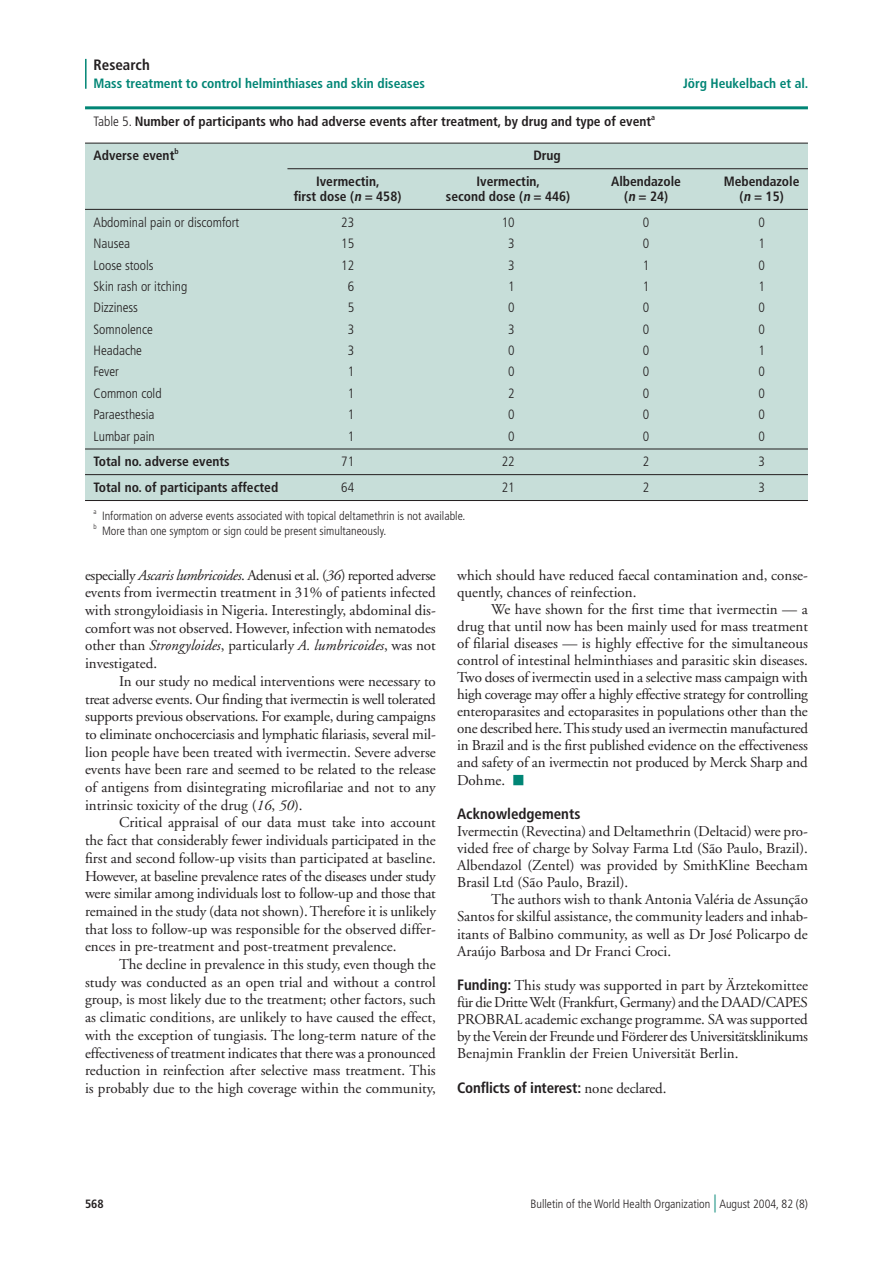
<style>
.page{position:relative;width:893px;height:1263px;background:#fff}
.page>*{position:absolute;margin:0;border:0;box-sizing:border-box;transform-origin:0 0}
.t1{font:15px/17.7px "Adobe Garamond";color:#231f20;text-align:justify}
.t2{font:700 condensed 15px "Frutiger";color:#231f20}
.t3{font:700 condensed 13.5px "Frutiger";color:#231f20}
.t4{font:300 condensed 13.5px "Frutiger";color:#231f20}
.t5{font:700 condensed 13.5px "Frutiger";color:#008575}
.t6{font:300 condensed 12px "Frutiger";color:#231f20}
.t7{font:700 condensed 12px "Frutiger";color:#231f20}
.t8{font:300 condensed 7.05px "Frutiger";color:#231f20}
.s1{font-weight:300}
.s2{font-style:italic}
.s3{font-family:"Frutiger";font-weight:700;font-stretch:condensed}
.s4{font-family:"Adobe Garamond";font-weight:400;font-stretch:normal}
.s5{font-size:18px;color:#008575}
</style>
<div class="page">
<hr style="left:85px;top:59px;width:2px;height:30px;background:#008575">
<div style="left:85px;top:143px;width:723px;height:357px;background:#c7ded9"></div>
<hr style="left:85px;top:106px;width:723px;height:3px;background:#008575">
<hr style="left:85px;top:143px;width:723px;height:1px;background:#231f20">
<hr style="left:287px;top:168px;width:521px;height:1px;background:#231f20">
<hr style="left:85px;top:209px;width:723px;height:1px;background:#231f20">
<hr style="left:85px;top:449px;width:723px;height:1px;background:#231f20">
<hr style="left:85px;top:474px;width:723px;height:1px;background:#231f20">
<hr style="left:85px;top:500px;width:723px;height:1px;background:#231f20">
<p class="t2" style="left:94px;top:56px;width:58px">Research</p>
<p class="t5" style="left:94px;top:75px;width:333px">Mass treatment to control helminthiases and skin diseases</p>
<p class="t5" style="left:683px;top:75px;width:127px">Jörg Heukelbach et al.</p>
<p class="t3" style="left:94px;top:114px;width:563px"><span class="s1">Table 5.</span> Number of participants who had adverse events after treatment, by drug and type of event<sup>a</sup></p>
<p class="t3" style="left:94px;top:148px;width:87px">Adverse event<sup>b</sup></p>
<p class="t3" style="left:533px;top:148px;width:29px">Drug</p>
<p class="t3" style="left:316px;top:173px;width:65px">Ivermectin,</p>
<p class="t3" style="left:477px;top:173px;width:65px">Ivermectin,</p>
<p class="t3" style="left:611px;top:173px;width:71px">Albendazole</p>
<p class="t3" style="left:724px;top:173px;width:77px">Mebendazole</p>
<p class="t3" style="left:294px;top:188px;width:109px">first dose (<span class="s2">n</span> = 458)</p>
<p class="t3" style="left:446px;top:188px;width:126px">second dose (<span class="s2">n</span> = 446)</p>
<p class="t3" style="left:624px;top:188px;width:46px">(<span class="s2">n</span> = 24)</p>
<p class="t3" style="left:739px;top:188px;width:46px">(<span class="s2">n</span> = 15)</p>
<p class="t4" style="left:94px;top:214px;width:147px">Abdominal pain or discomfort</p>
<p class="t4" style="left:341px;top:214px;width:14px">23</p>
<p class="t4" style="left:502px;top:214px;width:14px">10</p>
<p class="t4" style="left:643px;top:214px;width:8px">0</p>
<p class="t4" style="left:758px;top:214px;width:8px">0</p>
<p class="t4" style="left:94px;top:236px;width:38px">Nausea</p>
<p class="t4" style="left:341px;top:236px;width:14px">15</p>
<p class="t4" style="left:508px;top:236px;width:8px">3</p>
<p class="t4" style="left:643px;top:236px;width:8px">0</p>
<p class="t4" style="left:758px;top:236px;width:8px">1</p>
<p class="t4" style="left:94px;top:257px;width:62px">Loose stools</p>
<p class="t4" style="left:341px;top:257px;width:14px">12</p>
<p class="t4" style="left:508px;top:257px;width:8px">3</p>
<p class="t4" style="left:643px;top:257px;width:8px">1</p>
<p class="t4" style="left:758px;top:257px;width:8px">0</p>
<p class="t4" style="left:94px;top:279px;width:95px">Skin rash or itching</p>
<p class="t4" style="left:348px;top:279px;width:8px">6</p>
<p class="t4" style="left:508px;top:279px;width:8px">1</p>
<p class="t4" style="left:643px;top:279px;width:8px">1</p>
<p class="t4" style="left:758px;top:279px;width:8px">1</p>
<p class="t4" style="left:94px;top:300px;width:46px">Dizziness</p>
<p class="t4" style="left:348px;top:300px;width:8px">5</p>
<p class="t4" style="left:508px;top:300px;width:8px">0</p>
<p class="t4" style="left:643px;top:300px;width:8px">0</p>
<p class="t4" style="left:758px;top:300px;width:8px">0</p>
<p class="t4" style="left:94px;top:321px;width:61px">Somnolence</p>
<p class="t4" style="left:348px;top:321px;width:8px">3</p>
<p class="t4" style="left:508px;top:321px;width:8px">3</p>
<p class="t4" style="left:643px;top:321px;width:8px">0</p>
<p class="t4" style="left:758px;top:321px;width:8px">0</p>
<p class="t4" style="left:94px;top:343px;width:50px">Headache</p>
<p class="t4" style="left:348px;top:343px;width:8px">3</p>
<p class="t4" style="left:508px;top:343px;width:8px">0</p>
<p class="t4" style="left:643px;top:343px;width:8px">0</p>
<p class="t4" style="left:758px;top:343px;width:8px">1</p>
<p class="t4" style="left:94px;top:364px;width:27px">Fever</p>
<p class="t4" style="left:348px;top:364px;width:8px">1</p>
<p class="t4" style="left:508px;top:364px;width:8px">0</p>
<p class="t4" style="left:643px;top:364px;width:8px">0</p>
<p class="t4" style="left:758px;top:364px;width:8px">0</p>
<p class="t4" style="left:94px;top:385px;width:70px">Common cold</p>
<p class="t4" style="left:348px;top:385px;width:8px">1</p>
<p class="t4" style="left:508px;top:385px;width:8px">2</p>
<p class="t4" style="left:643px;top:385px;width:8px">0</p>
<p class="t4" style="left:758px;top:385px;width:8px">0</p>
<p class="t4" style="left:94px;top:407px;width:63px">Paraesthesia</p>
<p class="t4" style="left:348px;top:407px;width:8px">1</p>
<p class="t4" style="left:508px;top:407px;width:8px">0</p>
<p class="t4" style="left:643px;top:407px;width:8px">0</p>
<p class="t4" style="left:758px;top:407px;width:8px">0</p>
<p class="t4" style="left:94px;top:428px;width:63px">Lumbar pain</p>
<p class="t4" style="left:348px;top:428px;width:8px">1</p>
<p class="t4" style="left:508px;top:428px;width:8px">0</p>
<p class="t4" style="left:643px;top:428px;width:8px">0</p>
<p class="t4" style="left:758px;top:428px;width:8px">0</p>
<p class="t3" style="left:94px;top:453px;width:138px">Total no. adverse events</p>
<p class="t4" style="left:341px;top:454px;width:14px">71</p>
<p class="t4" style="left:502px;top:454px;width:14px">22</p>
<p class="t4" style="left:643px;top:454px;width:8px">2</p>
<p class="t4" style="left:758px;top:454px;width:8px">3</p>
<p class="t3" style="left:94px;top:479px;width:186px">Total no. of participants affected</p>
<p class="t4" style="left:341px;top:479px;width:14px">64</p>
<p class="t4" style="left:502px;top:479px;width:14px">21</p>
<p class="t4" style="left:643px;top:479px;width:8px">2</p>
<p class="t4" style="left:758px;top:479px;width:8px">3</p>
<p class="t8" style="left:94px;top:508px;width:5px">a</p>
<p class="t6" style="left:102px;top:509px;width:365px">Information on adverse events associated with topical deltamethrin is not available.</p>
<p class="t8" style="left:94px;top:523px;width:5px">b</p>
<p class="t6" style="left:102px;top:524px;width:286px">More than one symptom or sign could be present simultaneously.</p>
<p class="t1" style="left:85px;top:566px;width:352px">especially <span class="s2">Ascaris lumbricoides</span>. Adenusi et al. (<span class="s2">36</span>) reported adverse events from ivermectin treatment in 31% of patients infected with strongyloidiasis in Nigeria. Interestingly, abdominal dis&shy;comfort was not observed. However, infection with nematodes other than <span class="s2">Strongyloides</span>, particularly <span class="s2">A. lumbricoides</span>, was not investigated.</p>
<p class="t1" style="left:85px;top:673px;width:352px;text-indent:34px">In our study no medical interventions were necessary to treat adverse events. Our finding that ivermectin is well tolerated supports previous observations. For example, during campaigns to eliminate onchocerciasis and lymphatic filariasis, several mil&shy;lion people have been treated with ivermectin. Severe adverse events have been rare and seemed to be related to the release of antigens from disintegrating microfilariae and not to any intrinsic toxicity of the drug (<span class="s2">16</span>, <span class="s2">50</span>).</p>
<p class="t1" style="left:85px;top:814px;width:352px;text-indent:34px">Critical appraisal of our data must take into account the fact that considerably fewer individuals participated in the first and second follow-up visits than participated at baseline.<br>However, at baseline prevalence rates of the diseases under study were similar among individuals lost to follow-up and those that remained in the study (data not shown). Therefore it is unlikely that loss to follow-up was responsible for the observed differ&shy;ences in pre-treatment and post-treatment prevalence.</p>
<p class="t1" style="left:85px;top:956px;width:352px;text-indent:34px">The decline in prevalence in this study, even though the study was conducted as an open trial and without a control group, is most likely due to the treatment; other factors, such as climatic conditions, are unlikely to have caused the effect, with the exception of tungiasis. The long-term nature of the effectiveness of treatment indicates that there was a pronounced reduction in reinfection after selective mass treatment. This is probably due to the high coverage within the community,</p>
<p class="t1" style="left:457px;top:567px;width:352px;line-height:17px">which should have reduced faecal contamination and, conse&shy;quently, chances of reinfection.</p>
<p class="t1" style="left:457px;top:601px;width:352px;line-height:17.1px;text-indent:34px">We have shown for the first time that ivermectin — a drug that until now has been mainly used for mass treatment of filarial diseases — is highly effective for the simultaneous control of intestinal helminthiases and parasitic skin diseases.<br>Two doses of ivermectin used in a selective mass campaign with high coverage may offer a highly effective strategy for controlling enteroparasites and ectoparasites in populations other than the one described here. This study used an ivermectin manufactured in Brazil and is the first published evidence on the effectiveness and safety of an ivermectin not produced by Merck Sharp and Dohme.</p>
<p class="t2" style="left:457px;top:805px;width:125px">Acknowledgements</p>
<p class="t1" style="left:457px;top:823px;width:352px;line-height:17.1px">Ivermectin (Revectina) and Deltamethrin (Deltacid) were pro&shy;vided free of charge by Solvay Farma Ltd (São Paulo, Brazil).<br>Albendazol (Zentel) was provided by SmithKline Beecham Brasil Ltd (São Paulo, Brazil).</p>
<p class="t1" style="left:457px;top:891px;width:352px;line-height:17.1px;text-indent:34px">The authors wish to thank Antonia Valéria de Assunção Santos for skilful assistance, the community leaders and inhab&shy;itants of Balbino community, as well as Dr José Policarpo de Araújo Barbosa and Dr Franci Croci.</p>
<p class="t1" style="left:457px;top:977px;width:352px;line-height:17.1px"><span class="s3">Funding:</span> This study was supported in part by Ärztekomittee für die Dritte Welt (Frankfurt, Germany) and the DAAD/CAPES PROBRAL academic exchange programme. SA was supported by the Verein der Freunde und Förderer des Universitätsklinikums Benajmin Franklin der Freien Universität Berlin.</p>
<p class="t2" style="left:457px;top:1079px;width:211px">Conflicts of interest: <span class="s4">none declared.</span></p>
<p class="t7" style="left:85px;top:1197px;width:20px">568</p>
<p class="t6" style="left:530px;top:1197px;width:279px">Bulletin of the World Health Organization <span class="s5">|</span> August 2004, 82 (8)</p>
</div>
